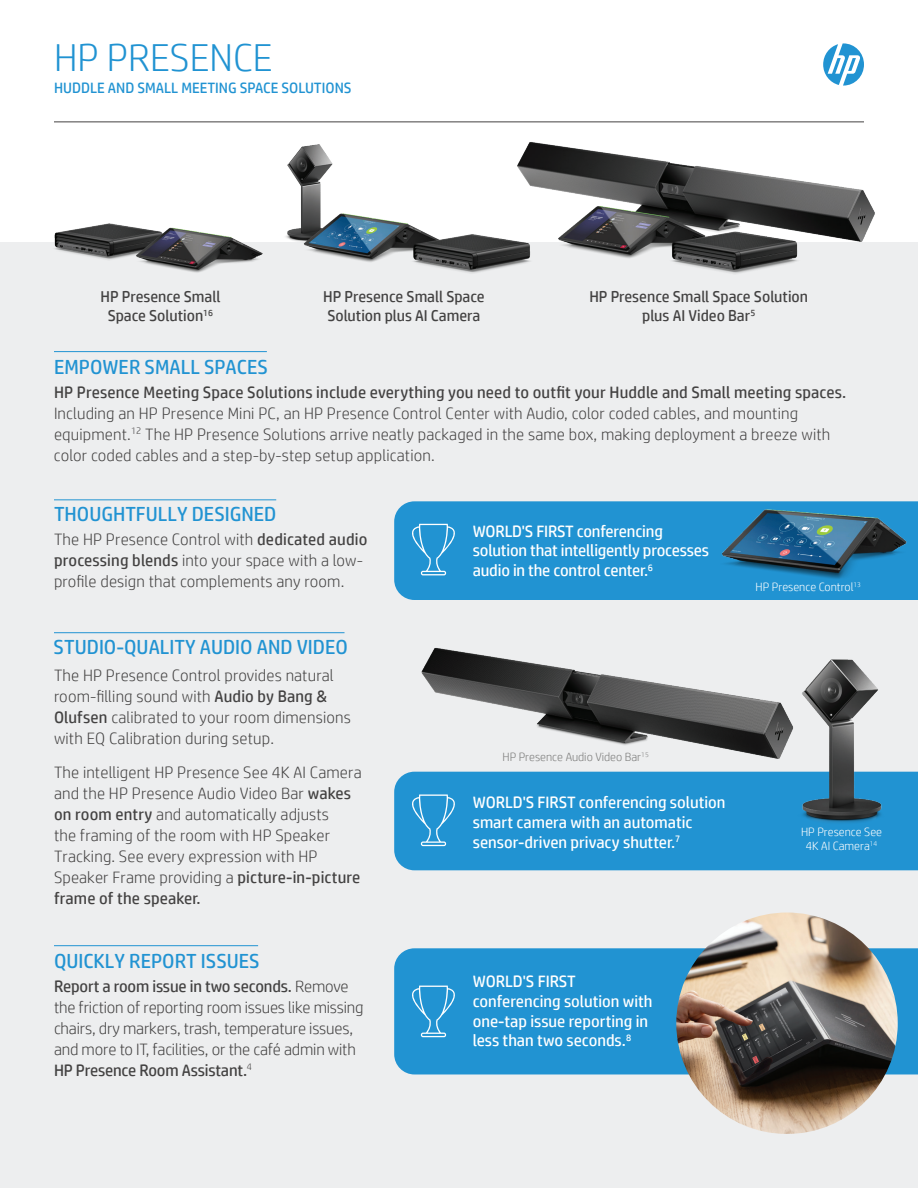
<style>
.page{position:relative;width:918px;height:1188px;background:#fff}
.page>*{position:absolute;margin:0;border:0;box-sizing:border-box;transform-origin:0 0}
.t1{font:300 39px "HP Simplified";color:#2193d2}
.t2{font:19.5px "HP Simplified Hans";color:#2193d2}
.t3{font:300 16.5px/21px "HP Simplified";letter-spacing:.01em;color:#434242}
.t4{font:16.5px/19.8px "HP Simplified";letter-spacing:-.005em;color:#fff}
.t5{font:300 16.5px/21px "HP Simplified";letter-spacing:-.01em;color:#434242}
.t6{font:16.5px "HP Simplified";letter-spacing:.01em;color:#434242}
.t7{font:15.75px/18.9px "HP Simplified";color:#434242;text-align:center}
.t8{font:15px "HP Simplified";color:#2193d2}
.t9{font:300 12px/14.4px "HP Simplified";color:#fff;text-align:center}
.t10{font:300 12px "HP Simplified";color:#7c7c7b}
.s1{font-weight:400}
</style>
<div class="page">
<div style="left:0;top:242px;width:918px;height:946px;background:#edeeef"></div>
<div style="left:394px;top:948px;width:524px;height:126px;background:#2193d2"></div>
<div style="left:394px;top:772px;width:524px;height:98px;background:#2193d2"></div>
<svg style="left:823px;top:43px;width:41px;height:43px"></svg>
<hr style="left:54px;top:122px;width:810px;height:1px;background:#434242">
<img style="left:54px;top:223px;width:209px;height:50px">
<img style="left:285px;top:144px;width:228px;height:129px">
<img style="left:513px;top:142px;width:362px;height:132px">
<svg style="left:410px;top:986px;width:46px;height:51px;background:#3da0d7"></svg>
<div style="left:394px;top:501px;width:524px;height:99px;background:#2193d2"></div>
<svg style="left:410px;top:524px;width:46px;height:51px;background:#3da0d7"></svg>
<img style="left:713px;top:507px;width:197px;height:82px">
<img style="left:414px;top:648px;width:374px;height:131px">
<img style="left:788px;top:659px;width:108px;height:175px">
<svg style="left:410px;top:795px;width:46px;height:51px;background:#3da0d7"></svg>
<img style="left:676px;top:913px;width:222px;height:221px;border-radius:111px">
<hr style="left:54px;top:351px;width:213px;height:1px;background:#2193d2">
<hr style="left:54px;top:499px;width:222px;height:1px;background:#2193d2">
<hr style="left:54px;top:632px;width:291px;height:1px;background:#2193d2">
<hr style="left:54px;top:945px;width:204px;height:1px;background:#2193d2">
<h1 class="t1" style="left:54px;top:36px;width:220px">HP PRESENCE</h1>
<p class="t8" style="left:54px;top:80px;width:299px">HUDDLE AND SMALL MEETING SPACE SOLUTIONS</p>
<p class="t7" style="left:100px;top:287px;width:121px">HP Presence Small<br>Space Solution<sup>16</sup></p>
<p class="t7" style="left:323px;top:287px;width:163px;text-align:left">HP Presence Small Space<br>Solution plus AI Camera</p>
<p class="t2" style="left:54px;top:357px;width:215px">EMPOWER SMALL SPACES</p>
<p class="t7" style="left:589px;top:287px;width:220px">HP Presence Small Space Solution plus AI Video Bar<sup>5</sup></p>
<p class="t6" style="left:54px;top:383px;width:794px">HP Presence Meeting Space Solutions include everything you need to outfit your Huddle and Small meeting spaces.</p>
<p class="t3" style="left:54px;top:402px;width:778px">Including an HP Presence Mini PC, an HP Presence Control Center with Audio, color coded cables, and mounting equipment.<sup>12</sup> The HP Presence Solutions arrive neatly packaged in the same box, making deployment a breeze with color coded cables and a step-by-step setup application.</p>
<p class="t2" style="left:54px;top:504px;width:224px">THOUGHTFULLY DESIGNED</p>
<p class="t3" style="left:54px;top:528px;width:315px">The HP Presence Control with <span class="s1">dedicated audio processing blends</span> into your space with a low&shy;profile design that complements any room.</p>
<p class="t2" style="left:54px;top:636px;width:296px">STUDIO-QUALITY AUDIO AND VIDEO</p>
<p class="t3" style="left:54px;top:664px;width:299px">The HP Presence Control provides natural room-filling sound with <span class="s1">Audio by Bang &amp; Olufsen</span> calibrated to your room dimensions with EQ Calibration during setup.</p>
<p class="t3" style="left:54px;top:762px;width:309px">The intelligent HP Presence See 4K AI Camera and the HP Presence Audio Video Bar <span class="s1">wakes on room entry</span> and automatically adjusts<br>the framing of the room with HP Speaker Tracking. See every expression with HP Speaker Frame providing a <span class="s1">picture-in-picture frame of the speaker.</span></p>
<p class="t2" style="left:54px;top:951px;width:207px">QUICKLY REPORT ISSUES</p>
<p class="t5" style="left:54px;top:975px;width:311px"><span class="s1">Report a room issue in two seconds.</span> Remove the friction of reporting room issues like missing chairs, dry markers, trash, temperature issues, and more to IT, facilities, or the café admin with <span class="s1">HP Presence Room Assistant.</span><sup>4</sup></p>
<p class="t4" style="left:473px;top:521px;width:238px">WORLD'S FIRST conferencing solution that intelligently processes audio in the control center.<sup>6</sup></p>
<p class="t9" style="left:756px;top:579px;width:107px">HP Presence Control<sup>13</sup></p>
<p class="t10" style="left:502px;top:750px;width:148px">HP Presence Audio Video Bar<sup>15</sup></p>
<p class="t4" style="left:473px;top:792px;width:254px">WORLD'S FIRST conferencing solution smart camera with an automatic sensor-driven privacy shutter.<sup>7</sup></p>
<p class="t4" style="left:473px;top:971px;width:181px">WORLD'S FIRST conferencing solution with one-tap issue reporting in less than two seconds.<sup>8</sup></p>
<p class="t9" style="left:801px;top:824px;width:83px">HP Presence See<br>4K AI Camera<sup>14</sup></p>
</div>
